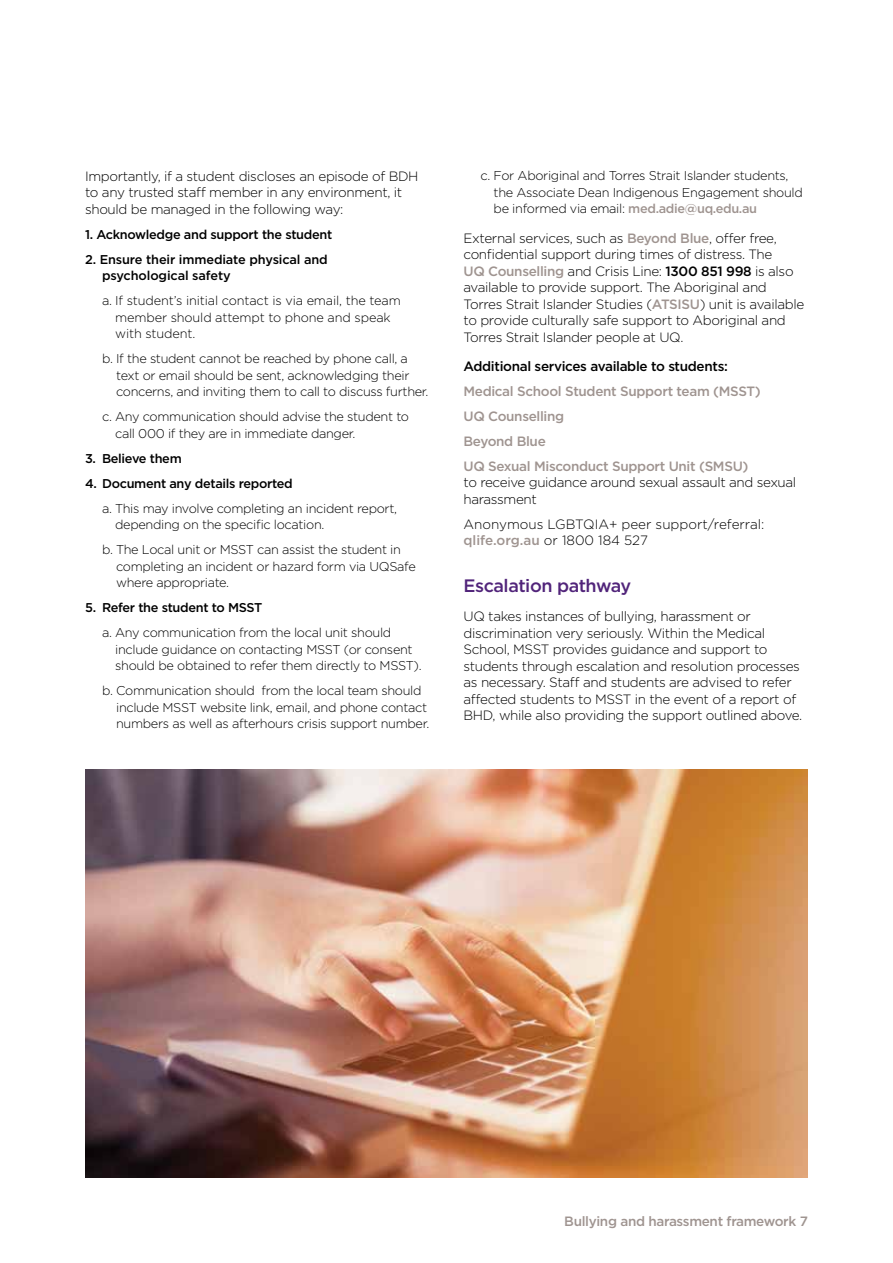
<style>
.page{position:relative;width:893px;height:1263px;background:#fff}
.page>*{position:absolute;margin:0;border:0;box-sizing:border-box;transform-origin:0 0}
.t1{font:500 18px "Gotham";letter-spacing:-.025em;color:#51247a}
.t2{font:300 13.5px/16.5px "Gotham";letter-spacing:-.025em;color:#000}
.t3{font:500 13.5px/25px "Gotham";letter-spacing:-.025em;color:#9f9490}
.t4{font:300 13.5px/16.5px "Gotham";color:#000}
.t5{font:500 13.5px "Gotham";letter-spacing:-.025em;color:#000}
.t6{font:300 12.75px/16.5px "Gotham";letter-spacing:-.025em;color:#000}
.t7{font:500 12.75px/16.5px "Gotham";letter-spacing:-.025em;color:#000}
.s1{font-weight:500;color:#9f9490}
.s2{font-weight:500}
</style>
<div class="page">
<img style="left:85px;top:770px;width:723px;height:408px">
<p class="t2" style="left:85px;top:167px;width:335px">Importantly, if a student discloses an episode of BDH to any trusted staff member in any environment, it should be managed in the following way:</p>
<p class="t7" style="left:85px;top:226px;width:249px">1. Acknowledge and support the student</p>
<p class="t7" style="left:102px;top:251px;width:227px;text-indent:-17px">2. Ensure their immediate physical and psychological safety</p>
<p class="t6" style="left:115px;top:292px;width:287px;text-indent:-13px">a. If student’s initial contact is via email, the team member should attempt to phone and speak with student.</p>
<p class="t6" style="left:116px;top:350px;width:314px;text-indent:-14px">b. If the student cannot be reached by phone call, a text or email should be sent, acknowledging their concerns, and inviting them to call to discuss further.</p>
<p class="t6" style="left:115px;top:408px;width:295px;text-indent:-13px">c. Any communication should advise the student to call 000 if they are in immediate danger.</p>
<p class="t7" style="left:85px;top:450px;width:98px">3. Believe them</p>
<p class="t7" style="left:85px;top:475px;width:209px">4. Document any details reported</p>
<p class="t6" style="left:115px;top:500px;width:283px;text-indent:-13px">a. This may involve completing an incident report, depending on the specific location.</p>
<p class="t6" style="left:116px;top:541px;width:301px;text-indent:-14px">b. The Local unit or MSST can assist the student in completing an incident or hazard form via UQSafe where appropriate.</p>
<p class="t7" style="left:85px;top:599px;width:179px">5. Refer the student to MSST</p>
<p class="t6" style="left:115px;top:624px;width:308px;text-indent:-13px">a. Any communication from the local unit should include guidance on contacting MSST (or consent should be obtained to refer them directly to MSST).</p>
<p class="t6" style="left:116px;top:682px;width:315px;text-indent:-14px">b. Communication should from the local team should include MSST website link, email, and phone contact numbers as well as afterhours crisis support number.</p>
<p class="t6" style="left:494px;top:167px;width:311px;text-indent:-13px">c. For Aboriginal and Torres Strait Islander students, the Associate Dean Indigenous Engagement should be informed via email: <span class="s1">med.adie@uq.edu.au</span></p>
<p class="t2" style="left:463px;top:229px;width:342px">External services, such as <span class="s1">Beyond Blue</span>, offer free, confidential support during times of distress. The<br><span class="s1">UQ Counselling</span> and Crisis Line: <span class="s2">1300 851 998</span> is also available to provide support. The Aboriginal and Torres Strait Islander Studies (<span class="s1">ATSISU</span>) unit is available to provide culturally safe support to Aboriginal and Torres Strait Islander people at UQ.</p>
<p class="t5" style="left:463px;top:357px;width:266px">Additional services available to students:</p>
<p class="t3" style="left:463px;top:378px;width:299px">Medical School Student Support team (MSST)<br>UQ Counselling<br>Beyond Blue<br>UQ Sexual Misconduct Support Unit (SMSU)</p>
<p class="t2" style="left:463px;top:474px;width:334px">to receive guidance around sexual assault and sexual harassment</p>
<p class="t4" style="left:463px;top:515px;width:302px">Anonymous LGBTQIA+ peer support/referral: <span class="s1">qlife.org.au</span> or 1800 184 527</p>
<h1 class="t1" style="left:463px;top:574px;width:169px">Escalation pathway</h1>
<p class="t2" style="left:463px;top:608px;width:340px">UQ takes instances of bullying, harassment or discrimination very seriously. Within the Medical School, MSST provides guidance and support to students through escalation and resolution processes as necessary. Staff and students are advised to refer affected students to MSST in the event of a report of BHD, while also providing the support outlined above.</p>
<p class="t3" style="left:564px;top:1208px;width:245px">Bullying and harassment framework 7</p>
</div>
